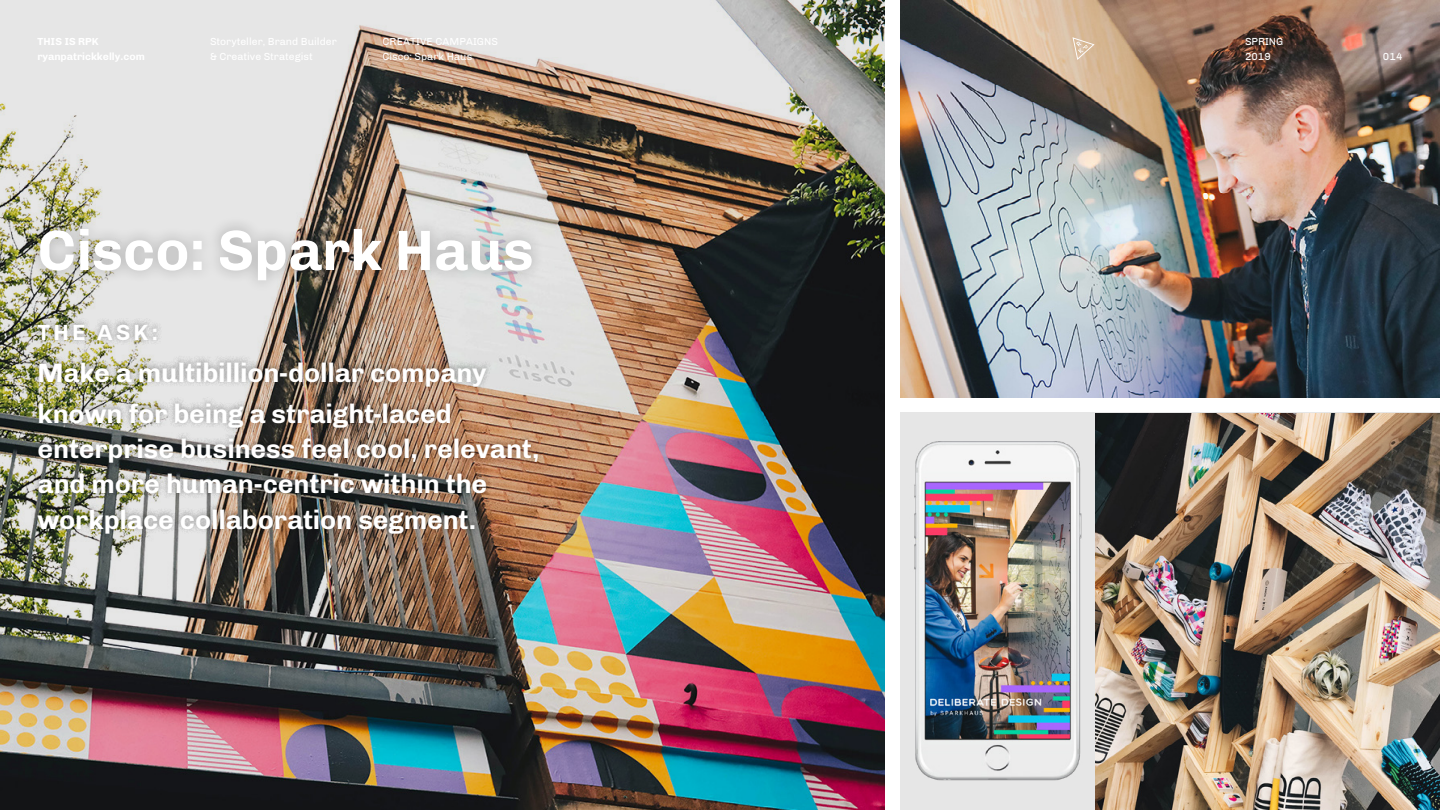
<style>
.page{position:relative;width:1440px;height:810px;background:#fff}
.page>*{position:absolute;margin:0;border:0;box-sizing:border-box;transform-origin:0 0}
.t1{font:700 57px "Chivo";color:#fff}
.t2{font:700 27px/35.2px "Chivo";letter-spacing:-.005em;color:#fff}
.t3{font:700 22.5px "Chivo";letter-spacing:.145em;color:#fff}
.t4{font:10.5px/15px "Chivo";color:#fff}
.t5{font:700 10.5px/15px "Chivo";color:#fff}
</style>
<div class="page">
<img style="left:900px;top:0;width:540px;height:397px">
<img style="left:0;top:0;width:885px;height:810px">
<div style="left:900px;top:412px;width:540px;height:398px;background:#e6e6e6"></div>
<img style="left:1095px;top:413px;width:345px;height:397px">
<svg style="left:1073px;top:37px;width:22px;height:23px"></svg>
<div style="left:27px;top:215px;width:518px;height:79px;background:#000;opacity:.25"></div>
<div style="left:31px;top:318px;width:513px;height:222px;background:#000;opacity:.25"></div>
<img style="left:914px;top:442px;width:168px;height:339px">
<p class="t5" style="left:38px;top:34px;width:109px">THIS IS RPK ryanpatrickkelly.com</p>
<p class="t4" style="left:382px;top:34px;width:117px">CREATIVE CAMPAIGNS<br>Cisco: Spark Haus</p>
<h1 class="t1" style="left:38px;top:217px;width:498px">Cisco: Spark Haus</h1>
<p class="t3" style="left:38px;top:319px;width:122px">THE ASK:</p>
<p class="t2" style="left:38px;top:352px;width:451px;line-height:41.2px">Make a multibillion-dollar company known for being a straight-laced</p>
<p class="t2" style="left:38px;top:431px;width:504px">enterprise business feel cool, relevant, and more human-centric within the workplace collaboration segment.</p>
<p class="t4" style="left:1245px;top:34px;width:40px">SPRING<br>2019</p>
<p class="t4" style="left:1383px;top:49px;width:21px">014</p>
</div>
